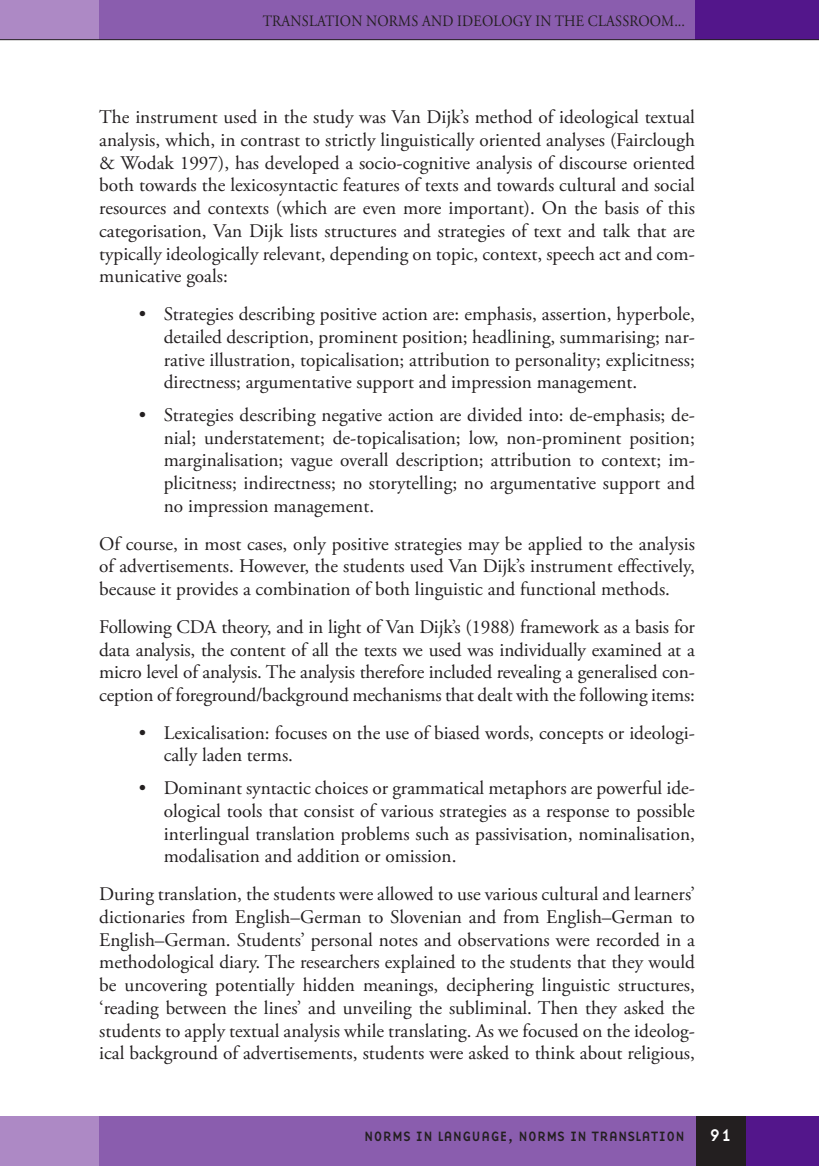
<style>
.page{position:relative;width:819px;height:1166px;background:#fff}
.page>*{position:absolute;margin:0;border:0;box-sizing:border-box;transform-origin:0 0}
.t1{font:19.25px/22.8px "Adobe Garamond Pro";color:#231f20;text-align:justify}
.t2{font:17.5px "Base Nine";color:#fff}
.t3{font:15.75px "Adobe Garamond Pro";letter-spacing:.015em;color:#231f20;scale:.9 1}
.t4{font:14px "Base Nine";color:#231f20}
</style>
<div class="page">
<div style="left:99px;top:0;width:596px;height:40px;background:#8a5dae"></div>
<div style="left:0;top:0;width:99px;height:40px;background:#ad89c5"></div>
<div style="left:694px;top:0;width:124px;height:40px;background:#53168b"></div>
<hr style="left:0;top:39px;width:818px;height:1px;background:#231f20">
<div style="left:74px;top:1116px;width:622px;height:50px;background:#8a5dae"></div>
<div style="left:0;top:1116px;width:99px;height:50px;background:#ad89c5"></div>
<div style="left:745px;top:1116px;width:73px;height:50px;background:#53168b"></div>
<div style="left:695px;top:1116px;width:50px;height:50px;background:#231f20"></div>
<p class="t3" style="left:263px;top:11px;width:470px">TRANSLATION NORMS AND IDEOLOGY IN THE CLASSROOM...</p>
<p class="t1" style="left:99px;top:106px;width:597px">The instrument used in the study was Van Dijk’s method of ideological textual analysis, which, in contrast to strictly linguistically oriented analyses (Fairclough &amp; Wodak 1997), has developed a socio-cognitive analysis of discourse oriented both towards the lexicosyntactic features of texts and towards cultural and social resources and contexts (which are even more important). On the basis of this categorisation, Van Dijk lists structures and strategies of text and talk that are typically ideologically relevant, depending on topic, context, speech act and com&shy;municative goals:</p>
<p class="t1" style="left:164px;top:303px;width:532px;text-indent:-25px">• Strategies describing positive action are: emphasis, assertion, hyperbole, detailed description, prominent position; headlining, summarising; nar&shy;rative illustration, topicalisation; attribution to personality; explicitness; directness; argumentative support and impression management.</p>
<p class="t1" style="left:164px;top:404px;width:532px;text-indent:-25px">• Strategies describing negative action are divided into: de-emphasis; de&shy;nial; understatement; de-topicalisation; low, non-prominent position; marginalisation; vague overall description; attribution to context; im&shy;plicitness; indirectness; no storytelling; no argumentative support and no impression management.</p>
<p class="t1" style="left:99px;top:533px;width:597px">Of course, in most cases, only positive strategies may be applied to the analysis of advertisements. However, the students used Van Dijk’s instrument effectively, because it provides a combination of both linguistic and functional methods.</p>
<p class="t1" style="left:99px;top:616px;width:597px">Following CDA theory, and in light of Van Dijk’s (1988) framework as a basis for data analysis, the content of all the texts we used was individually examined at a micro level of analysis. The analysis therefore included revealing a generalised con&shy;ception of foreground/background mechanisms that dealt with the following items:</p>
<p class="t1" style="left:164px;top:722px;width:532px;text-indent:-25px">• Lexicalisation: focuses on the use of biased words, concepts or ideologi&shy;cally laden terms.</p>
<p class="t1" style="left:164px;top:777px;width:532px;text-indent:-25px">• Dominant syntactic choices or grammatical metaphors are powerful ide&shy;ological tools that consist of various strategies as a response to possible interlingual translation problems such as passivisation, nominalisation, modalisation and addition or omission.</p>
<p class="t1" style="left:99px;top:883px;width:597px">During translation, the students were allowed to use various cultural and learners’ dictionaries from English–German to Slovenian and from English–German to English–German. Students’ personal notes and observations were recorded in a methodological diary. The researchers explained to the students that they would be uncovering potentially hidden meanings, deciphering linguistic structures, ‘reading between the lines’ and unveiling the subliminal. Then they asked the students to apply textual analysis while translating. As we focused on the ideolog&shy;ical background of advertisements, students were asked to think about religious,</p>
<p class="t4" style="left:364px;top:1126px;width:322px">NORMS IN LANGUAGE, NORMS IN TRANSLATION</p>
<p class="t2" style="left:709px;top:1123px;width:25px">91</p>
</div>
